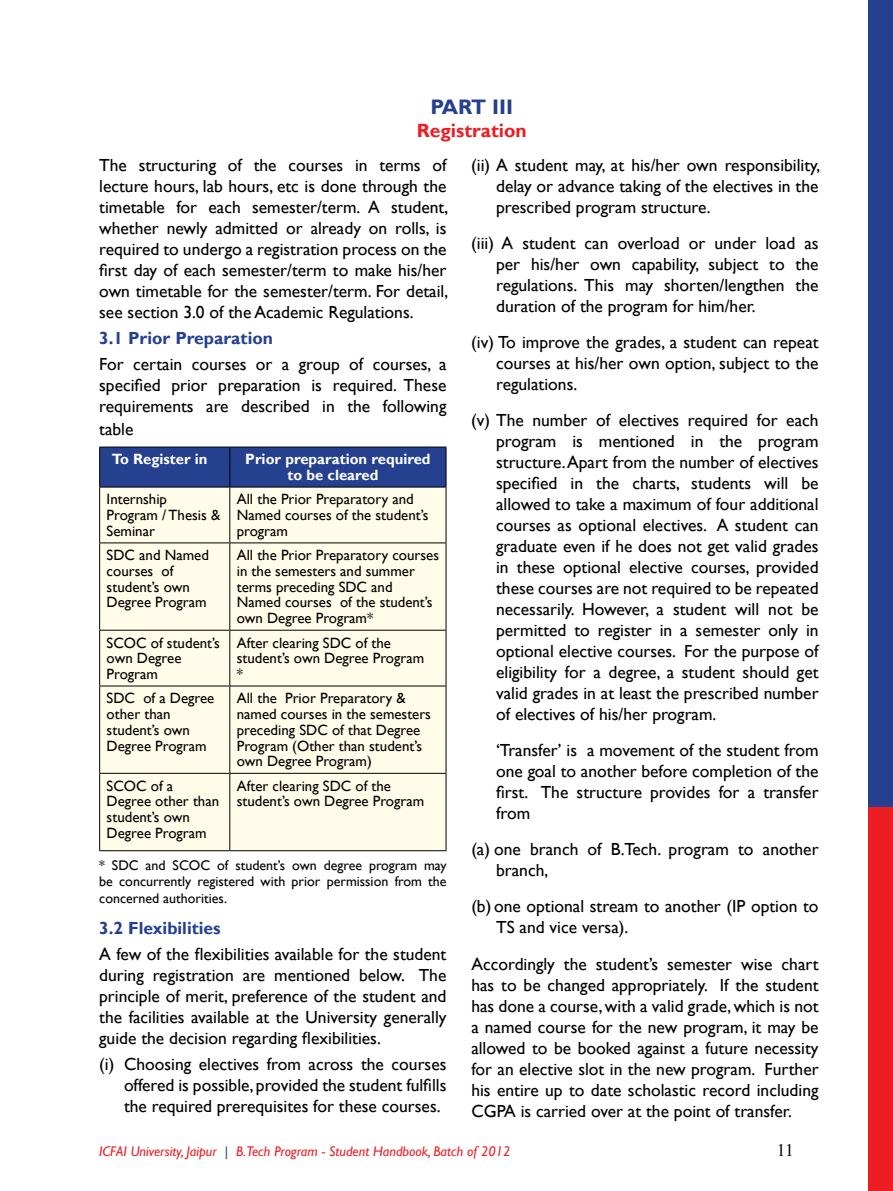
<style>
.page{position:relative;width:893px;height:1191px;background:#fff}
.page>*{position:absolute;margin:0;border:0;box-sizing:border-box;transform-origin:0 0}
.t1{font:700 21px "Gill Sans";color:#25408f}
.t2{font:700 19.25px "Gill Sans";color:#ed1d24}
.t3{font:17.5px/21px "Gill Sans";color:#000;text-align:justify}
.t4{font:700 17.5px "Gill Sans";color:#25408f}
.t5{font:17.5px "Times New Roman";color:#000}
.t6{font:14.88px/15.8px "Gill Sans";color:#000}
.t7{font:700 14.88px/15.8px "Gill Sans";color:#fff}
.t8{font:14px/15.8px "Gill Sans";color:#000}
.t9{font:italic 14px "Gill Sans";color:#ed1d24}
.s1{color:#25408f}
</style>
<div class="page">
<div style="left:868px;top:0;width:25px;height:968px;background:#25408f"></div>
<div style="left:868px;top:807px;width:25px;height:384px;background:#ed1d24"></div>
<div style="left:100px;top:447px;width:346px;height:39px;background:#25408f"></div>
<div style="left:100px;top:487px;width:346px;height:363px;background:#fffde9"></div>
<hr style="left:99px;top:446px;width:131px;height:1px;background:#000">
<hr style="left:99px;top:447px;width:1px;height:39px;background:#000">
<hr style="left:230px;top:446px;width:216px;height:1px;background:#000">
<hr style="left:229px;top:447px;width:1px;height:39px;background:#000">
<hr style="left:446px;top:447px;width:1px;height:39px;background:#000">
<hr style="left:99px;top:486px;width:131px;height:1px;background:#000">
<hr style="left:99px;top:487px;width:1px;height:55px;background:#000">
<hr style="left:230px;top:486px;width:216px;height:1px;background:#000">
<hr style="left:229px;top:487px;width:1px;height:55px;background:#000">
<hr style="left:446px;top:487px;width:1px;height:55px;background:#000">
<hr style="left:99px;top:542px;width:131px;height:1px;background:#000">
<hr style="left:99px;top:543px;width:1px;height:87px;background:#000">
<hr style="left:230px;top:542px;width:216px;height:1px;background:#000">
<hr style="left:229px;top:543px;width:1px;height:87px;background:#000">
<hr style="left:446px;top:543px;width:1px;height:87px;background:#000">
<hr style="left:99px;top:630px;width:131px;height:1px;background:#000">
<hr style="left:99px;top:630px;width:1px;height:55px;background:#000">
<hr style="left:230px;top:630px;width:216px;height:1px;background:#000">
<hr style="left:229px;top:630px;width:1px;height:55px;background:#000">
<hr style="left:446px;top:630px;width:1px;height:55px;background:#000">
<hr style="left:99px;top:685px;width:131px;height:1px;background:#000">
<hr style="left:99px;top:686px;width:1px;height:87px;background:#000">
<hr style="left:230px;top:685px;width:216px;height:1px;background:#000">
<hr style="left:229px;top:686px;width:1px;height:87px;background:#000">
<hr style="left:446px;top:686px;width:1px;height:87px;background:#000">
<hr style="left:99px;top:773px;width:131px;height:1px;background:#000">
<hr style="left:99px;top:773px;width:1px;height:77px;background:#000">
<hr style="left:230px;top:773px;width:216px;height:1px;background:#000">
<hr style="left:229px;top:773px;width:1px;height:77px;background:#000">
<hr style="left:446px;top:773px;width:1px;height:77px;background:#000">
<hr style="left:99px;top:850px;width:131px;height:1px;background:#000">
<hr style="left:230px;top:850px;width:216px;height:1px;background:#000">
<p class="t1" style="left:430px;top:94px;width:84px">PART III</p>
<p class="t2" style="left:417px;top:118px;width:111px">Registration</p>
<p class="t3" style="left:496px;top:155px;width:326px;text-indent:-25px">(ii) A student may, at his/her own responsibility, delay or advance taking of the electives in the prescribed program structure.</p>
<p class="t3" style="left:496px;top:233px;width:324px;text-indent:-25px">(iii) A student can overload or under load as per his/her own capability, subject to the regulations. This may shorten/lengthen the duration of the program for him/her.</p>
<p class="t3" style="left:496px;top:332px;width:324px;text-indent:-25px">(iv) To improve the grades, a student can repeat courses at his/her own option, subject to the regulations.</p>
<p class="t3" style="left:496px;top:410px;width:324px;text-indent:-25px">(v) The number of electives required for each program is mentioned in the program structure. Apart from the number of electives specified in the charts, students will be allowed to take a maximum of four additional courses as optional electives. A student can graduate even if he does not get valid grades in these optional elective courses, provided these courses are not required to be repeated necessarily. However, a student will not be permitted to register in a semester only in optional elective courses. For the purpose of eligibility for a degree, a student should get valid grades in at least the prescribed number of electives of his/her program.</p>
<p class="t3" style="left:496px;top:740px;width:324px">‘Transfer’ is a movement of the student from one goal to another before completion of the first. The structure provides for a transfer from</p>
<p class="t3" style="left:496px;top:839px;width:324px;text-indent:-25px">(a) one branch of B.Tech. program to another branch,</p>
<p class="t3" style="left:496px;top:896px;width:324px;text-indent:-25px">(b) one optional stream to another (IP option to<br>TS and vice versa).</p>
<p class="t3" style="left:471px;top:953px;width:349px">Accordingly the student’s semester wise chart has to be changed appropriately. If the student has done a course, with a valid grade, which is not a named course for the new program, it may be allowed to be booked against a future necessity for an elective slot in the new program. Further his entire up to date scholastic record including CGPA is carried over at the point of transfer.</p>
<p class="t3" style="left:99px;top:155px;width:351px">The structuring of the courses in terms of lecture hours, lab hours, etc is done through the timetable for each semester/term. A student, whether newly admitted or already on rolls, is required to undergo a registration process on the first day of each semester/term to make his/her own timetable for the semester/term. For detail, see section 3.0 of the Academic Regulations.</p>
<p class="t4" style="left:99px;top:327px;width:175px">3.1 Prior Preparation</p>
<p class="t3" style="left:99px;top:354px;width:349px">For certain courses or a group of courses, a specified prior preparation is required. These requirements are described in the following</p>
<p class="t3" style="left:99px;top:418px;width:36px">table</p>
<p class="t7" style="left:112px;top:452px;width:97px">To Register in</p>
<p class="t7" style="left:288px;top:452px;width:145px;text-indent:-42px">Prior preparation required to be cleared</p>
<p class="t6" style="left:107px;top:492px;width:115px">Internship<br>Program / Thesis &amp;<br>Seminar</p>
<p class="t6" style="left:237px;top:492px;width:193px">All the Prior Preparatory and<br>Named courses of the student’s program</p>
<p class="t6" style="left:107px;top:547px;width:104px">SDC and Named courses of student’s own<br>Degree Program</p>
<p class="t6" style="left:237px;top:547px;width:204px">All the Prior Preparatory courses in the semesters and summer terms preceding SDC and<br>Named courses of the student’s own Degree Program*</p>
<p class="t6" style="left:107px;top:635px;width:115px">SCOC of student’s own Degree<br>Program</p>
<p class="t6" style="left:237px;top:635px;width:189px">After clearing SDC of the student’s own Degree Program *</p>
<p class="t6" style="left:107px;top:690px;width:109px">SDC of a Degree other than student’s own<br>Degree Program</p>
<p class="t6" style="left:237px;top:690px;width:196px">All the Prior Preparatory &amp; named courses in the semesters preceding SDC of that Degree<br>Program (Other than student’s own Degree Program)</p>
<p class="t6" style="left:107px;top:778px;width:114px">SCOC of a<br>Degree other than student’s own<br>Degree Program</p>
<p class="t6" style="left:237px;top:778px;width:189px">After clearing SDC of the student’s own Degree Program</p>
<p class="t8" style="left:99px;top:857px;width:349px">* SDC and SCOC of student’s own degree program may be concurrently registered with prior permission from the</p>
<p class="t8" style="left:99px;top:890px;width:129px">concerned authorities.</p>
<p class="t4" style="left:99px;top:917px;width:123px">3.2 Flexibilities</p>
<p class="t3" style="left:99px;top:944px;width:349px">A few of the flexibilities available for the student during registration are mentioned below. The principle of merit, preference of the student and the facilities available at the University generally guide the decision regarding flexibilities.</p>
<p class="t3" style="left:124px;top:1054px;width:324px;text-indent:-25px">(i) Choosing electives from across the courses offered is possible,provided the student fulfills the required prerequisites for these courses.</p>
<p class="t9" style="left:99px;top:1143px;width:413px">ICFAI University, Jaipur <span class="s1">|</span> B.Tech Program - Student Handbook, Batch of 2012</p>
<p class="t5" style="left:777px;top:1138px;width:18px">11</p>
</div>
